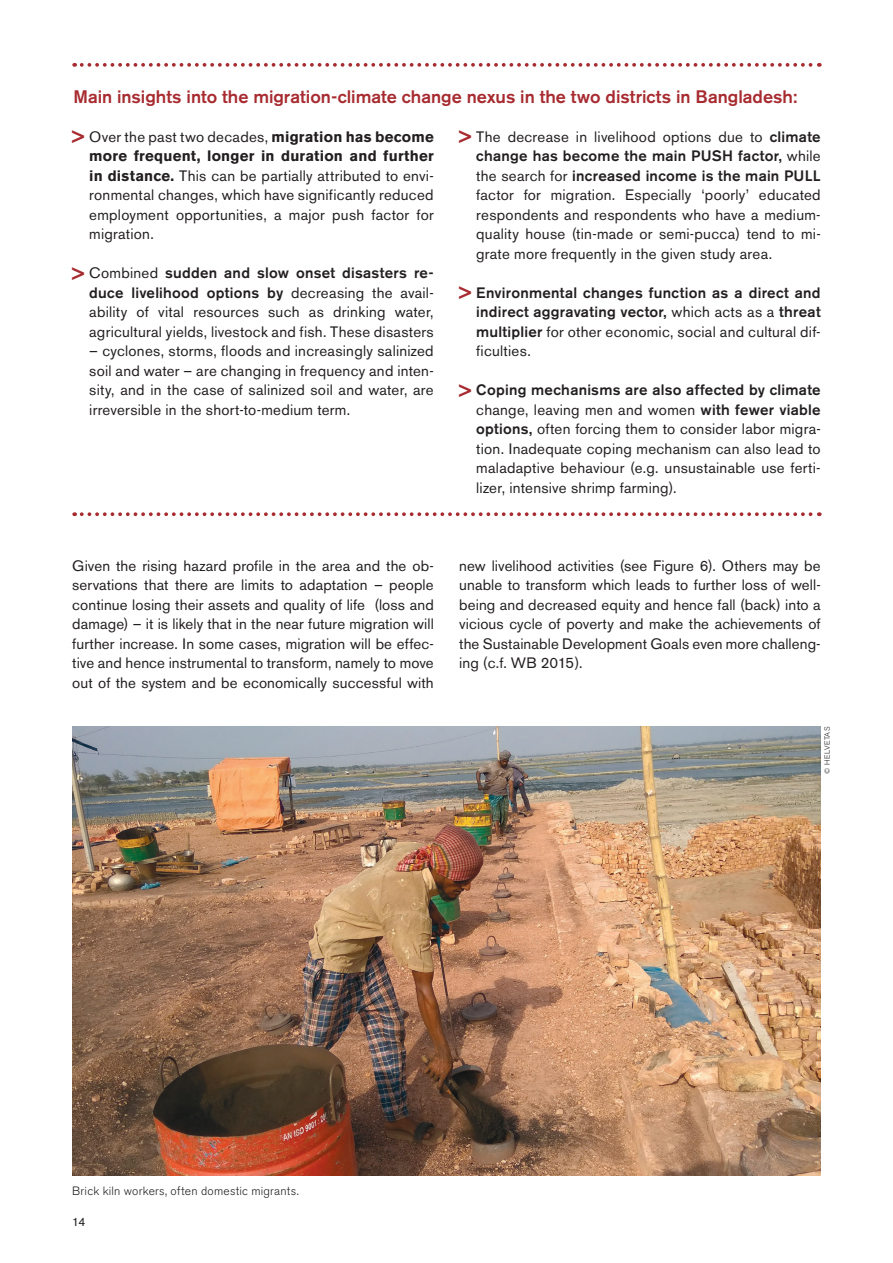
<style>
.page{position:relative;width:893px;height:1263px;background:#fff}
.page>*{position:absolute;margin:0;border:0;box-sizing:border-box;transform-origin:0 0}
.t1{font:500 18px "Akzidenz Grotesk BE";color:#a72b30}
.t2{font:15px/19.5px "Akzidenz Grotesk BE";letter-spacing:.015em;color:#231f20;text-align:justify}
.t3{font:500 15px/19.5px "Akzidenz Grotesk BE";letter-spacing:.015em;color:#231f20;text-align:justify}
.t4{font:300 12px "Akzidenz Grotesk BE";letter-spacing:.02em;color:#231f20}
.t5{font:12px "Akzidenz Grotesk BE";color:#231f20}
.t6{font:300 7.5px "Akzidenz Grotesk BE";letter-spacing:.04em;color:#231f20}
.s1{font-weight:700;font-size:18px;color:#a72b30}
.s2{font-weight:700}
.s3{font-weight:500}
.s4{font-weight:400}
</style>
<div class="page">
<img style="left:72px;top:727px;width:749px;height:448px">
<svg style="left:82px;top:63px;width:738px;height:4px"></svg>
<svg style="left:82px;top:512px;width:738px;height:4px"></svg>
<p class="t1" style="left:73px;top:85px;width:725px">Main insights into the migration-climate change nexus in the two districts in Bangladesh:</p>
<p class="t2" style="left:89px;top:127px;width:346px;text-indent:-17px"><span class="s1">&gt;</span> Over the past two decades, <span class="s2">migration has become more frequent, longer in duration and further in distance.</span> This can be partially attributed to envi&shy;ronmental changes, which have significantly reduced employment opportunities, a major push factor for migration.</p>
<p class="t2" style="left:89px;top:263px;width:346px;text-indent:-17px"><span class="s1">&gt;</span> Combined <span class="s3">sudden and slow onset disasters re&shy;duce livelihood options by</span> decreasing the avail&shy;ability of vital resources such as drinking water, agricultural yields, livestock and fish. These disasters</p>
<p class="t2" style="left:89px;top:341px;width:346px">– cyclones, storms, floods and increasingly salinized soil and water – are changing in frequency and inten&shy;sity, and in the case of salinized soil and water, are irreversible in the short-to-medium term.</p>
<p class="t2" style="left:476px;top:127px;width:346px;text-indent:-17px"><span class="s1">&gt;</span> The decrease in livelihood options due to <span class="s3">climate change has become the main PUSH factor,</span> while the search for <span class="s3">increased income is the main PULL </span>factor for migration. Especially ‘poorly’ educated respondents and respondents who have a medium&shy;quality house (tin-made or semi-pucca) tend to mi&shy;grate more frequently in the given study area.</p>
<p class="t3" style="left:476px;top:283px;width:346px;text-indent:-17px"><span class="s1">&gt;</span> Environmental changes function as a direct and indirect aggravating vector, <span class="s4">which acts as a</span> threat multiplier <span class="s4">for other economic, social and cultural dif&shy;ficulties.</span></p>
<p class="t2" style="left:476px;top:380px;width:346px;text-indent:-17px"><span class="s1">&gt;</span> <span class="s3">Coping mechanisms are also affected by climate </span>change, leaving men and women <span class="s3">with fewer viable options,</span> often forcing them to consider labor migra&shy;tion. Inadequate coping mechanism can also lead to maladaptive behaviour (e.g. unsustainable use ferti&shy;lizer, intensive shrimp farming).</p>
<p class="t2" style="left:72px;top:556px;width:363px">Given the rising hazard profile in the area and the ob&shy;servations that there are limits to adaptation – people continue losing their assets and quality of life (loss and damage) – it is likely that in the near future migration will further increase. In some cases, migration will be effec&shy;tive and hence instrumental to transform, namely to move out of the system and be economically successful with</p>
<p class="t2" style="left:459px;top:556px;width:363px">new livelihood activities (see Figure 6). Others may be unable to transform which leads to further loss of well&shy;being and decreased equity and hence fall (back) into a vicious cycle of poverty and make the achievements of the Sustainable Development Goals even more challeng&shy;ing (c.f. WB 2015).</p>
<p class="t4" style="left:72px;top:1184px;width:228px">Brick kiln workers, often domestic migrants.</p>
<p class="t5" style="left:72px;top:1215px;width:15px">14</p>
<p class="t6" style="left:823px;top:773px;width:48px;rotate:-90deg">© HELVETAS</p>
</div>
